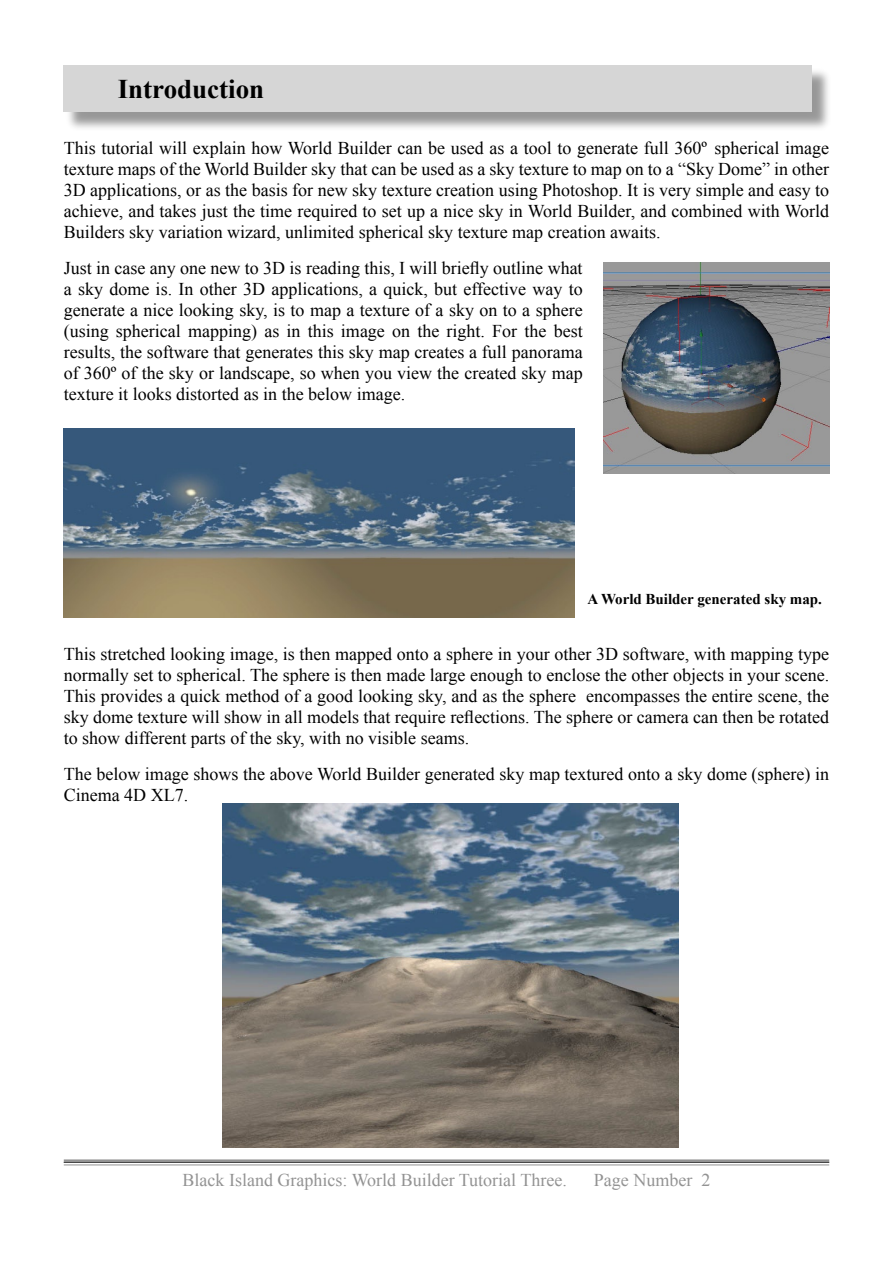
<style>
.page{position:relative;width:893px;height:1263px;background:#fff}
.page>*{position:absolute;margin:0;border:0;box-sizing:border-box;transform-origin:0 0}
.t1{font:700 27px "Times New Roman";color:#000}
.t2{font:18px/21px "Times New Roman";color:#000;text-align:justify}
.t3{font:18px "Times New Roman";color:#939393}
.t4{font:700 15px "Times New Roman";color:#000}
</style>
<div class="page">
<hr style="left:64px;top:1159px;width:765px;height:3px;background:#939393">
<hr style="left:64px;top:1164px;width:765px;height:1px;background:#939393">
<div style="left:64px;top:67px;width:769px;height:66px;background:#000;opacity:.41"></div>
<div style="left:64px;top:66px;width:748px;height:46px;background:#d6d6d6"></div>
<img style="left:604px;top:262px;width:225px;height:211px">
<img style="left:64px;top:428px;width:511px;height:189px">
<img style="left:222px;top:804px;width:457px;height:343px">
<p class="t1" style="left:118px;top:71px;width:148px">Introduction</p>
<p class="t2" style="left:64px;top:137px;width:767px">This tutorial will explain how World Builder can be used as a tool to generate full 360º spherical image texture maps of the World Builder sky that can be used as a sky texture to map on to a “Sky Dome” in other 3D applications, or as the basis for new sky texture creation using Photoshop. It is very simple and easy to achieve, and takes just the time required to set up a nice sky in World Builder, and combined with World Builders sky variation wizard, unlimited spherical sky texture map creation awaits.</p>
<p class="t2" style="left:64px;top:257px;width:520px">Just in case any one new to 3D is reading this, I will briefly outline what a sky dome is. In other 3D applications, a quick, but effective way to generate a nice looking sky, is to map a texture of a sky on to a sphere (using spherical mapping) as in this image on the right. For the best results, the software that generates this sky map creates a full panorama of 360º of the sky or landscape, so when you view the created sky map texture it looks distorted as in the below image.</p>
<p class="t4" style="left:587px;top:589px;width:236px">A World Builder generated sky map.</p>
<p class="t2" style="left:64px;top:643px;width:767px">This stretched looking image, is then mapped onto a sphere in your other 3D software, with mapping type normally set to spherical. The sphere is then made large enough to enclose the other objects in your scene.<br>This provides a quick method of a good looking sky, and as the sphere encompasses the entire scene, the sky dome texture will show in all models that require reflections. The sphere or camera can then be rotated to show different parts of the sky, with no visible seams.</p>
<p class="t2" style="left:64px;top:763px;width:767px">The below image shows the above World Builder generated sky map textured onto a sky dome (sphere) in<br>Cinema 4D XL7.</p>
<p class="t3" style="left:183px;top:1168px;width:386px">Black Island Graphics: World Builder Tutorial Three.</p>
<p class="t3" style="left:594px;top:1168px;width:118px">Page Number 2</p>
</div>
